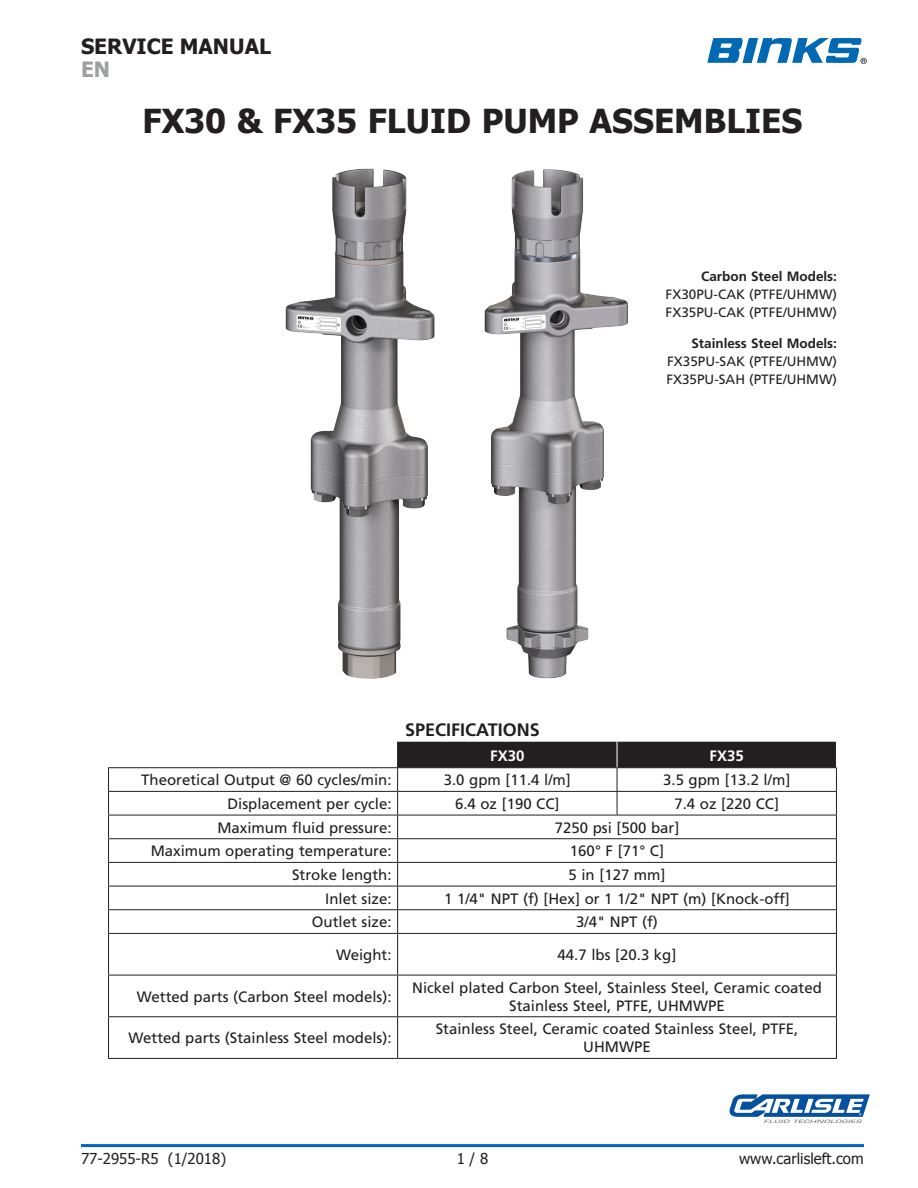
<style>
.page{position:relative;width:918px;height:1188px;background:#fff}
.page>*{position:absolute;margin:0;border:0;box-sizing:border-box;transform-origin:0 0}
.t1{font:700 33px "Tahoma";color:#231f20}
.t2{font:700 21px "Tahoma";color:#231f20}
.t3{font:700 21px "Tahoma";color:#9d9fa2}
.subhead1{font:700 18px "Frutiger";color:#231f20}
.t4{font:15px/18px "Frutiger";color:#231f20;text-align:center}
.t5{font:15px "Tahoma";color:#231f20}
.t6{font:700 15px "Frutiger";color:#fff}
.t7{font:13.5px/18px "Frutiger";color:#231f20}
.t8{font:700 13.5px "Frutiger";color:#231f20}
</style>
<div class="page">
<hr style="left:81px;top:1144px;width:783px;height:3px;background:#0168b3">
<hr style="left:108px;top:767px;width:290px;height:1px;background:#231f20">
<hr style="left:108px;top:791px;width:290px;height:1px;background:#231f20">
<hr style="left:108px;top:815px;width:290px;height:1px;background:#231f20">
<hr style="left:108px;top:838px;width:290px;height:1px;background:#231f20">
<hr style="left:108px;top:862px;width:290px;height:1px;background:#231f20">
<hr style="left:108px;top:886px;width:290px;height:1px;background:#231f20">
<hr style="left:108px;top:909px;width:290px;height:1px;background:#231f20">
<svg style="left:108px;top:768px;width:1px;height:165px"></svg>
<hr style="left:108px;top:933px;width:290px;height:1px;background:#231f20">
<hr style="left:108px;top:934px;width:1px;height:41px;background:#231f20">
<hr style="left:398px;top:933px;width:219px;height:1px;background:#231f20">
<hr style="left:397px;top:934px;width:1px;height:41px;background:#231f20">
<hr style="left:617px;top:933px;width:220px;height:1px;background:#231f20">
<hr style="left:836px;top:934px;width:1px;height:41px;background:#231f20">
<hr style="left:108px;top:975px;width:290px;height:1px;background:#231f20">
<hr style="left:108px;top:975px;width:1px;height:41px;background:#231f20">
<hr style="left:398px;top:975px;width:219px;height:1px;background:#231f20">
<hr style="left:397px;top:975px;width:1px;height:41px;background:#231f20">
<hr style="left:617px;top:975px;width:220px;height:1px;background:#231f20">
<hr style="left:836px;top:975px;width:1px;height:41px;background:#231f20">
<hr style="left:108px;top:1016px;width:290px;height:1px;background:#231f20">
<hr style="left:108px;top:1017px;width:1px;height:41px;background:#231f20">
<hr style="left:398px;top:1016px;width:219px;height:1px;background:#231f20">
<hr style="left:397px;top:1017px;width:1px;height:41px;background:#231f20">
<hr style="left:617px;top:1016px;width:220px;height:1px;background:#231f20">
<hr style="left:836px;top:1017px;width:1px;height:41px;background:#231f20">
<hr style="left:108px;top:1058px;width:290px;height:1px;background:#231f20">
<hr style="left:398px;top:1058px;width:219px;height:1px;background:#231f20">
<hr style="left:617px;top:1058px;width:220px;height:1px;background:#231f20">
<svg style="left:397px;top:742px;width:440px;height:191px"></svg>
<img style="left:285px;top:168px;width:150px;height:511px">
<img style="left:484px;top:169px;width:144px;height:510px">
<svg style="left:729px;top:1094px;width:141px;height:29px"></svg>
<svg style="left:707px;top:38px;width:160px;height:26px"></svg>
<p class="t2" style="left:81px;top:31px;width:192px">SERVICE MANUAL</p>
<p class="t3" style="left:81px;top:54px;width:31px">EN</p>
<p class="t1" style="left:143px;top:98px;width:661px">FX30 &amp; FX35 FLUID PUMP ASSEMBLIES</p>
<p class="t8" style="left:701px;top:268px;width:137px">Carbon Steel Models:</p>
<p class="t7" style="left:666px;top:285px;width:173px">FX30PU-CAK (PTFE/UHMW)<br>FX35PU-CAK (PTFE/UHMW)</p>
<p class="t8" style="left:691px;top:336px;width:147px">Stainless Steel Models:</p>
<p class="t7" style="left:666px;top:352px;width:172px">FX35PU-SAK (PTFE/UHMW)<br>FX35PU-SAH (PTFE/UHMW)</p>
<p class="subhead1" style="left:405px;top:719px;width:136px">SPECIFICATIONS</p>
<p class="t6" style="left:490px;top:747px;width:36px">FX30</p>
<p class="t6" style="left:710px;top:747px;width:36px">FX35</p>
<p class="t4" style="left:141px;top:771px;width:252px">Theoretical Output @ 60 cycles/min:</p>
<p class="t4" style="left:444px;top:771px;width:129px">3.0 gpm [11.4 l/m]</p>
<p class="t4" style="left:663px;top:771px;width:129px">3.5 gpm [13.2 l/m]</p>
<p class="t4" style="left:227px;top:795px;width:166px">Displacement per cycle:</p>
<p class="t4" style="left:455px;top:795px;width:106px">6.4 oz [190 CC]</p>
<p class="t4" style="left:674px;top:795px;width:106px">7.4 oz [220 CC]</p>
<p class="t4" style="left:217px;top:818px;width:176px">Maximum fluid pressure:</p>
<p class="t4" style="left:555px;top:818px;width:126px">7250 psi [500 bar]</p>
<p class="t4" style="left:151px;top:842px;width:242px">Maximum operating temperature:</p>
<p class="t4" style="left:570px;top:842px;width:96px">160° F [71° C]</p>
<p class="t4" style="left:292px;top:866px;width:101px">Stroke length:</p>
<p class="t4" style="left:568px;top:866px;width:99px">5 in [127 mm]</p>
<p class="t4" style="left:325px;top:889px;width:68px">Inlet size:</p>
<p class="t4" style="left:444px;top:889px;width:347px">1 1/4" NPT (f) [Hex] or 1 1/2" NPT (m) [Knock-off]</p>
<p class="t4" style="left:312px;top:913px;width:81px">Outlet size:</p>
<p class="t4" style="left:576px;top:913px;width:83px">3/4" NPT (f)</p>
<p class="t4" style="left:336px;top:946px;width:57px">Weight:</p>
<p class="t4" style="left:558px;top:946px;width:120px">44.7 lbs [20.3 kg]</p>
<p class="t4" style="left:137px;top:987px;width:256px">Wetted parts (Carbon Steel models):</p>
<p class="t4" style="left:412px;top:978px;width:411px">Nickel plated Carbon Steel, Stainless Steel, Ceramic coated<br>Stainless Steel, PTFE, UHMWPE</p>
<p class="t4" style="left:129px;top:1029px;width:264px">Wetted parts (Stainless Steel models):</p>
<p class="t4" style="left:436px;top:1020px;width:364px">Stainless Steel, Ceramic coated Stainless Steel, PTFE,<br>UHMWPE</p>
<p class="t5" style="left:81px;top:1148px;width:147px">77-2955-R5 (1/2018)</p>
<p class="t5" style="left:457px;top:1148px;width:33px">1 / 8</p>
<p class="t5" style="left:739px;top:1148px;width:126px">www.carlisleft.com</p>
</div>
